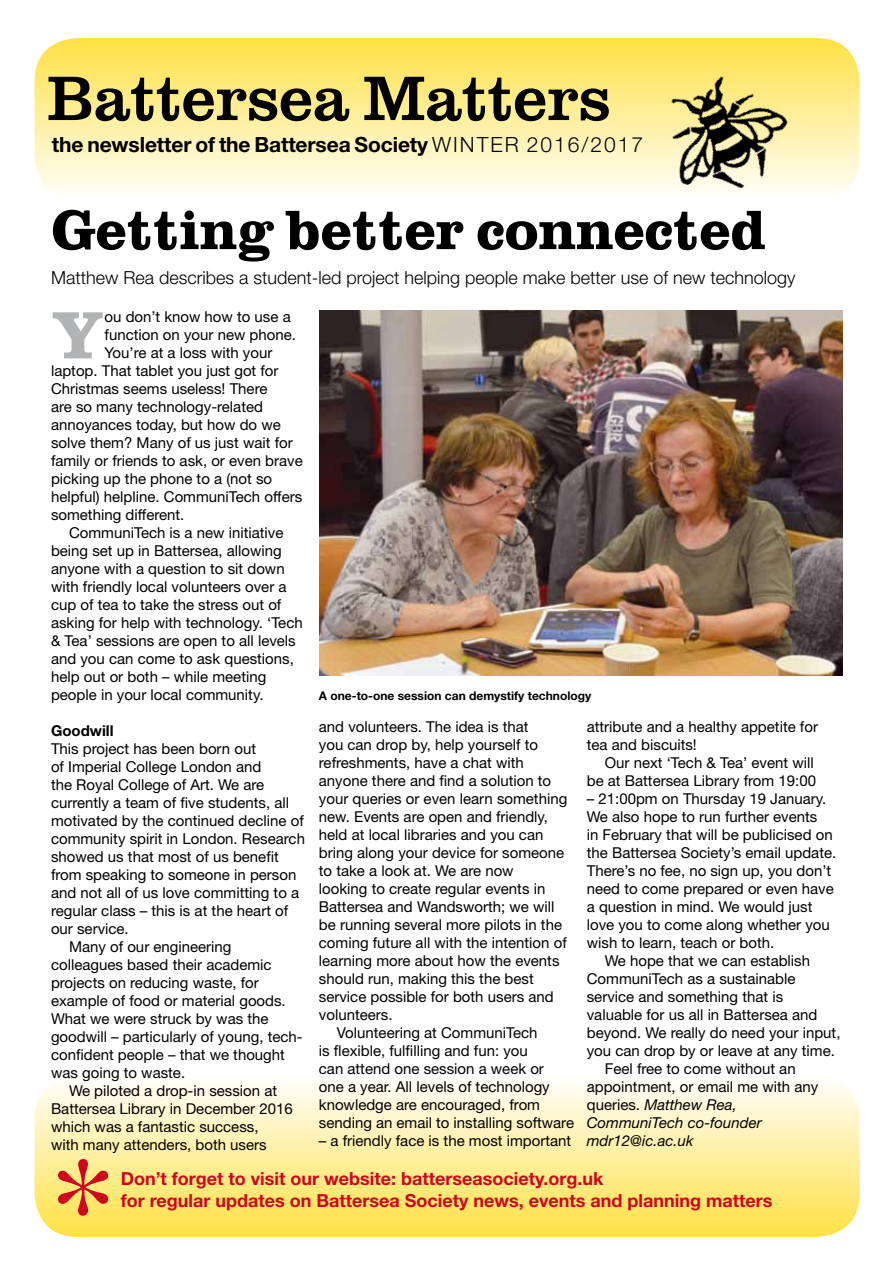
<style>
.page{position:relative;width:893px;height:1263px;background:#fff}
.page>*{position:absolute;margin:0;border:0;box-sizing:border-box;transform-origin:0 0}
.t1{font:700 68.7px "Clarendon BT";color:#b1b3b4}
.t2{font:64.5px "Clarendon BT";letter-spacing:-.005em;color:#000}
.t3{font:700 57px "Clarendon BT";letter-spacing:-.005em;color:#000}
.t4{font:700 21px "Helvetica Neue";letter-spacing:-.005em;color:#000}
.t5{font:700 18px/21.6px "Helvetica Neue";color:#cd071e}
.t6{font:300 18px "Helvetica Neue";color:#000}
.t7{font:15px/18px "Helvetica Neue";color:#000}
.t8{font:italic 15px "Helvetica Neue";color:#000}
.t9{font:700 15px "Helvetica Neue";color:#000}
.t10{font:700 12px "Helvetica Neue";color:#000}
.s1{font-weight:300}
.s2{font-style:normal}
</style>
<div class="page">
<div style="left:35px;top:38px;width:825px;height:161px;background:linear-gradient(to bottom,#ffe043,#fffefc);border-radius:43px"></div>
<div style="left:35px;top:1075px;width:825px;height:162px;background:linear-gradient(to bottom,#fffefe,#ffe146);border-radius:43px"></div>
<img style="left:638px;top:47px;width:177px;height:152px">
<svg style="left:58px;top:1159px;width:50px;height:57px;background:#eea05e"></svg>
<img style="left:319px;top:310px;width:523px;height:365px">
<h2 class="t2" style="left:47px;top:58px;width:565px">Battersea Matters</h2>
<h3 class="t4" style="left:52px;top:131px;width:593px">the newsletter of the Battersea Society <span class="s1">WINTER 2016/2017</span></h3>
<h3 class="t3" style="left:51px;top:194px;width:716px">Getting better connected</h3>
<p class="t6" style="left:51px;top:266px;width:746px">Matthew Rea describes a student-led project helping people make better use of new technology</p>
<h1 class="t1" style="left:51px;top:292px;width:55px">Y</h1>
<p class="t7" style="left:105px;top:308px;width:188px">ou don’t know how to use a</p>
<p class="t7" style="left:105px;top:326px;width:193px">function on your new phone.</p>
<p class="t7" style="left:105px;top:344px;width:169px">You’re at a loss with your</p>
<p class="t7" style="left:51px;top:362px;width:229px">laptop. That tablet you just got for</p>
<p class="t7" style="left:51px;top:380px;width:218px">Christmas seems useless! There</p>
<p class="t7" style="left:51px;top:398px;width:213px">are so many technology-related</p>
<p class="t7" style="left:51px;top:416px;width:231px">annoyances today, but how do we</p>
<p class="t7" style="left:51px;top:434px;width:243px">solve them? Many of us just wait for</p>
<p class="t7" style="left:51px;top:452px;width:253px">family or friends to ask, or even brave</p>
<p class="t7" style="left:51px;top:470px;width:223px">picking up the phone to a (not so</p>
<p class="t7" style="left:51px;top:488px;width:253px">helpful) helpline. CommuniTech offers</p>
<p class="t7" style="left:51px;top:506px;width:135px">something different.</p>
<p class="t7" style="left:69px;top:524px;width:216px">CommuniTech is a new initiative</p>
<p class="t7" style="left:51px;top:542px;width:232px">being set up in Battersea, allowing</p>
<p class="t7" style="left:51px;top:560px;width:235px">anyone with a question to sit down</p>
<p class="t7" style="left:51px;top:578px;width:237px">with friendly local volunteers over a</p>
<p class="t7" style="left:51px;top:596px;width:232px">cup of tea to take the stress out of</p>
<p class="t7" style="left:51px;top:614px;width:253px">asking for help with technology. ‘Tech</p>
<p class="t7" style="left:51px;top:632px;width:246px">&amp; Tea’ sessions are open to all levels</p>
<p class="t7" style="left:51px;top:650px;width:244px">and you can come to ask questions,</p>
<p class="t7" style="left:51px;top:668px;width:217px">help out or both – while meeting</p>
<p class="t7" style="left:51px;top:686px;width:214px">people in your local community.</p>
<p class="t9" style="left:51px;top:721px;width:64px">Goodwill</p>
<p class="t7" style="left:51px;top:739px;width:207px">This project has been born out</p>
<p class="t7" style="left:51px;top:757px;width:212px">of Imperial College London and</p>
<p class="t7" style="left:51px;top:775px;width:215px">the Royal College of Art. We are</p>
<p class="t7" style="left:51px;top:793px;width:240px">currently a team of five students, all</p>
<p class="t7" style="left:51px;top:811px;width:254px">motivated by the continued decline of</p>
<p class="t7" style="left:51px;top:829px;width:255px">community spirit in London. Research</p>
<p class="t7" style="left:51px;top:847px;width:229px">showed us that most of us benefit</p>
<p class="t7" style="left:51px;top:865px;width:247px">from speaking to someone in person</p>
<p class="t7" style="left:51px;top:883px;width:250px">and not all of us love committing to a</p>
<p class="t7" style="left:51px;top:901px;width:239px">regular class – this is at the heart of</p>
<p class="t7" style="left:51px;top:919px;width:79px">our service.</p>
<p class="t7" style="left:69px;top:937px;width:164px">Many of our engineering</p>
<p class="t7" style="left:51px;top:955px;width:222px">colleagues based their academic</p>
<p class="t7" style="left:51px;top:973px;width:209px">projects on reducing waste, for</p>
<p class="t7" style="left:51px;top:991px;width:236px">example of food or material goods.</p>
<p class="t7" style="left:51px;top:1009px;width:219px">What we were struck by was the</p>
<p class="t7" style="left:51px;top:1027px;width:253px">goodwill – particularly of young, tech-</p>
<p class="t7" style="left:51px;top:1045px;width:235px">confident people – that we thought</p>
<p class="t7" style="left:51px;top:1063px;width:136px">was going to waste.</p>
<p class="t7" style="left:69px;top:1081px;width:210px">We piloted a drop-in session at</p>
<p class="t7" style="left:51px;top:1099px;width:243px">Battersea Library in December 2016</p>
<p class="t7" style="left:51px;top:1117px;width:209px">which was a fantastic success,</p>
<p class="t7" style="left:51px;top:1135px;width:217px">with many attenders, both users</p>
<p class="t10" style="left:319px;top:689px;width:274px">A one-to-one session can demystify technology</p>
<p class="t7" style="left:587px;top:718px;width:233px">attribute and a healthy appetite for tea and biscuits!</p>
<p class="t7" style="left:587px;top:754px;width:231px;text-align:right">Our next ‘Tech &amp; Tea’ event will be at Battersea Library from 19:00</p>
<p class="t7" style="left:587px;top:790px;width:241px">– 21:00pm on Thursday 19 January.</p>
<p class="t7" style="left:587px;top:808px;width:232px">We also hope to run further events</p>
<p class="t7" style="left:587px;top:826px;width:247px">in February that will be publicised on</p>
<p class="t7" style="left:587px;top:844px;width:251px">the Battersea Society’s email update.</p>
<p class="t7" style="left:587px;top:862px;width:246px">There’s no fee, no sign up, you don’t</p>
<p class="t7" style="left:587px;top:880px;width:249px">need to come prepared or even have</p>
<p class="t7" style="left:587px;top:898px;width:227px">a question in mind. We would just</p>
<p class="t7" style="left:587px;top:916px;width:245px">love you to come along whether you</p>
<p class="t7" style="left:587px;top:934px;width:189px">wish to learn, teach or both.</p>
<p class="t7" style="left:605px;top:952px;width:207px">We hope that we can establish</p>
<p class="t7" style="left:587px;top:970px;width:210px">CommuniTech as a sustainable</p>
<p class="t7" style="left:587px;top:988px;width:198px">service and something that is</p>
<p class="t7" style="left:587px;top:1006px;width:232px">valuable for us all in Battersea and</p>
<p class="t7" style="left:587px;top:1024px;width:255px">beyond. We really do need your input,</p>
<p class="t7" style="left:587px;top:1042px;width:250px">you can drop by or leave at any time.</p>
<p class="t7" style="left:605px;top:1060px;width:192px">Feel free to come without an</p>
<p class="t7" style="left:587px;top:1078px;width:233px">appointment, or email me with any</p>
<p class="t8" style="left:587px;top:1096px;width:152px"><span class="s2">queries.</span> Matthew Rea,</p>
<p class="t8" style="left:587px;top:1114px;width:177px">CommuniTech co-founder</p>
<p class="t8" style="left:587px;top:1132px;width:108px">mdr12@ic.ac.uk</p>
<p class="t7" style="left:319px;top:718px;width:211px">and volunteers. The idea is that</p>
<p class="t7" style="left:319px;top:736px;width:221px">you can drop by, help yourself to</p>
<p class="t7" style="left:319px;top:754px;width:207px">refreshments, have a chat with</p>
<p class="t7" style="left:319px;top:772px;width:234px">anyone there and find a solution to</p>
<p class="t7" style="left:319px;top:790px;width:250px">your queries or even learn something</p>
<p class="t7" style="left:319px;top:808px;width:231px">new. Events are open and friendly,</p>
<p class="t7" style="left:319px;top:826px;width:226px">held at local libraries and you can</p>
<p class="t7" style="left:319px;top:844px;width:247px">bring along your device for someone</p>
<p class="t7" style="left:319px;top:862px;width:196px">to take a look at. We are now</p>
<p class="t7" style="left:319px;top:880px;width:228px">looking to create regular events in</p>
<p class="t7" style="left:319px;top:898px;width:237px">Battersea and Wandsworth; we will</p>
<p class="t7" style="left:319px;top:916px;width:245px">be running several more pilots in the</p>
<p class="t7" style="left:319px;top:934px;width:249px">coming future all with the intention of</p>
<p class="t7" style="left:319px;top:952px;width:242px">learning more about how the events</p>
<p class="t7" style="left:319px;top:970px;width:216px">should run, making this the best</p>
<p class="t7" style="left:319px;top:988px;width:236px">service possible for both users and</p>
<p class="t7" style="left:319px;top:1006px;width:75px">volunteers.</p>
<p class="t7" style="left:337px;top:1024px;width:202px">Volunteering at CommuniTech</p>
<p class="t7" style="left:319px;top:1042px;width:210px">is flexible, fulfilling and fun: you</p>
<p class="t7" style="left:319px;top:1060px;width:227px">can attend one session a week or</p>
<p class="t7" style="left:319px;top:1078px;width:232px">one a year. All levels of technology</p>
<p class="t7" style="left:319px;top:1096px;width:223px">knowledge are encouraged, from</p>
<p class="t7" style="left:319px;top:1114px;width:257px">sending an email to installing software</p>
<p class="t7" style="left:319px;top:1132px;width:254px">– a friendly face is the most important</p>
<p class="t5" style="left:121px;top:1168px;width:653px">Don’t forget to visit our website: batterseasociety.org.uk<br>for regular updates on Battersea Society news, events and planning matters</p>
</div>
